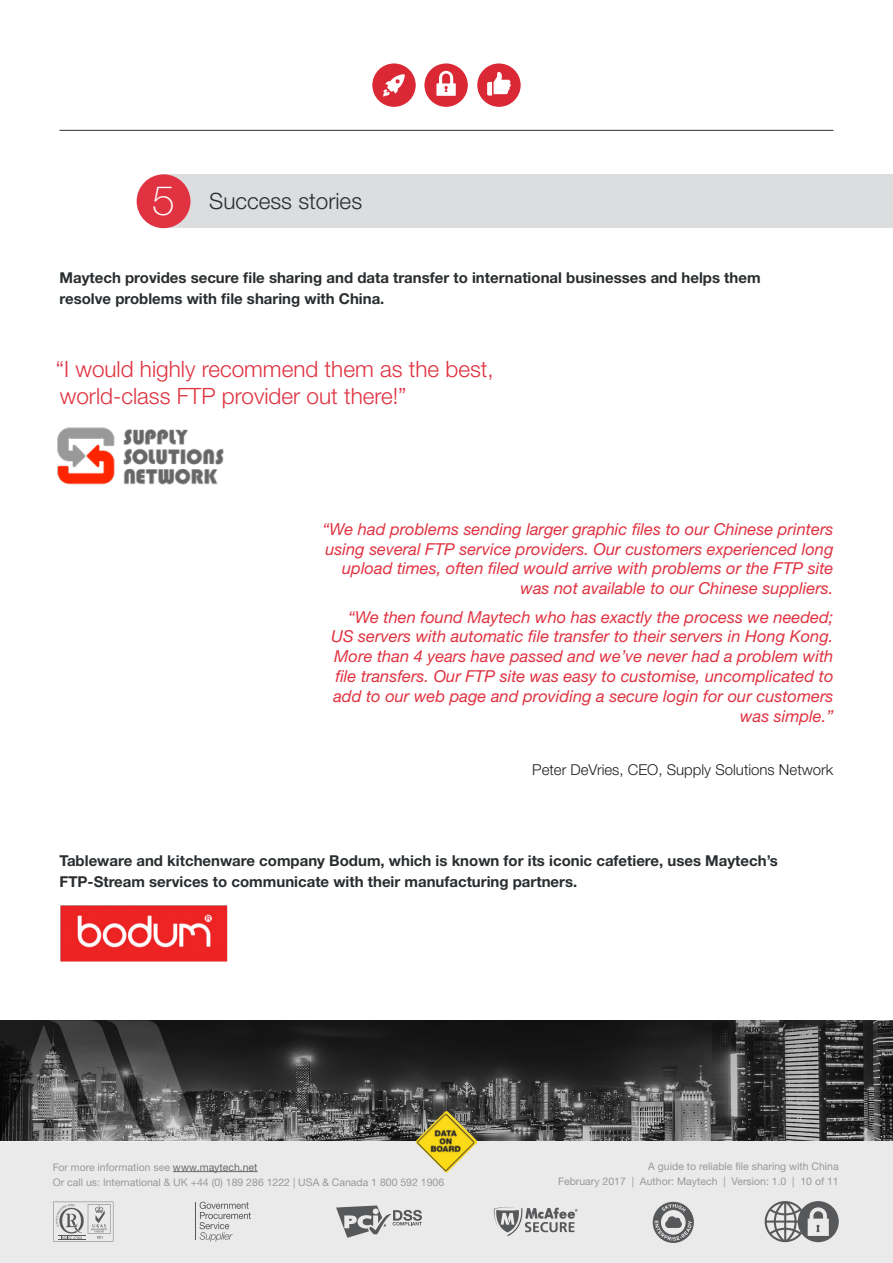
<style>
.page{position:relative;width:893px;height:1263px;background:#fff}
.page>*{position:absolute;margin:0;border:0;box-sizing:border-box;transform-origin:0 0}
.t1{font:100 40.95px "Helvetica Neue LT Pro";color:#fff}
.t2{font:300 22.5px/27px "Helvetica Neue LT Pro";color:#e03240}
.t3{font:300 22.5px "Helvetica Neue LT Pro";color:#292d2f}
.t4{font:italic 16.5px/19.8px "Helvetica Neue LT Pro";color:#e03240;text-align:right}
.t5{font:700 15px/21px "Helvetica Neue LT Pro";color:#292d2f}
.t6{font:300 15px "Helvetica Neue LT Pro";color:#231f20}
.t7{font:10.5px/15px "Helvetica Neue LTCYR";color:#97999c}
.MAIN_SECTION_HEADER{font:10.5px "Helvetica Neue LT Pro";color:#97999c}
.s1{color:#69686a}
</style>
<div class="page">
<img style="left:211px;top:1020px;width:682px;height:122px">
<div style="left:0;top:1142px;width:893px;height:121px;background:#eaeaeb"></div>
<hr style="left:173px;top:1171px;width:85px;height:1px;background:#69686a">
<svg style="left:765px;top:1201px;width:74px;height:41px"></svg>
<svg style="left:653px;top:1202px;width:41px;height:41px"></svg>
<hr style="left:195px;top:1202px;width:1px;height:37px;background:#57585a">
<svg style="left:200px;top:1202px;width:51px;height:39px"></svg>
<svg style="left:53px;top:1202px;width:60px;height:39px"></svg>
<svg style="left:336px;top:1205px;width:86px;height:33px"></svg>
<svg style="left:494px;top:1207px;width:84px;height:29px"></svg>
<img style="left:415px;top:1111px;width:63px;height:62px">
<hr style="left:60px;top:130px;width:773px;height:1px;background:#292d2f">
<div style="left:372px;top:63px;width:44px;height:44px;background:#da2835;border-radius:50%"></div>
<svg style="left:383px;top:74px;width:22px;height:23px"></svg>
<div style="left:424px;top:63px;width:44px;height:44px;background:#da2835;border-radius:50%"></div>
<div style="left:477px;top:63px;width:44px;height:44px;background:#da2835;border-radius:50%"></div>
<svg style="left:436px;top:71px;width:20px;height:25px"></svg>
<svg style="left:487px;top:72px;width:24px;height:24px"></svg>
<svg style="left:0;top:1020px;width:211px;height:122px;background:#4c4c4c"></svg>
<div style="left:164px;top:174px;width:729px;height:54px;background:#dcdddf"></div>
<div style="left:137px;top:174px;width:53px;height:54px;background:#e03240;border-radius:50%"></div>
<img style="left:58px;top:427px;width:165px;height:58px">
<img style="left:60px;top:905px;width:168px;height:56px">
<p class="t1" style="left:152px;top:177px;width:24px">5</p>
<p class="t3" style="left:209px;top:188px;width:154px">Success stories</p>
<p class="t5" style="left:60px;top:266px;width:703px">Maytech provides secure file sharing and data transfer to international businesses and helps them resolve problems with file sharing with China.</p>
<p class="t2" style="left:56px;top:355px;width:439px">“I would highly recommend them as the best, world-class FTP provider out there!”</p>
<p class="t4" style="left:322px;top:519px;width:512px">“We had problems sending larger graphic files to our Chinese printers using several FTP service providers. Our customers experienced long upload times, often filed would arrive with problems or the FTP site was not available to our Chinese suppliers.</p>
<p class="t4" style="left:331px;top:606px;width:504px">“We then found Maytech who has exactly the process we needed; US servers with automatic file transfer to their servers in Hong Kong.<br>More than 4 years have passed and we’ve never had a problem with file transfers. Our FTP site was easy to customise, uncomplicated to add to our web page and providing a secure login for our customers was simple.”</p>
<p class="t6" style="left:532px;top:760px;width:303px">Peter DeVries, CEO, Supply Solutions Network</p>
<p class="t5" style="left:60px;top:850px;width:720px">Tableware and kitchenware company Bodum, which is known for its iconic cafetiere, uses Maytech’s<br>FTP-Stream services to communicate with their manufacturing partners.</p>
<p class="t7" style="left:53px;top:1159px;width:393px">For more information see <span class="s1">www.maytech.net<br></span>Or call us: International &amp; UK +44 (0) 189 286 1222 | USA &amp; Canada 1 800 592 1906</p>
<p class="MAIN_SECTION_HEADER" style="left:648px;top:1160px;width:192px">A guide to reliable file sharing with China</p>
<p class="MAIN_SECTION_HEADER" style="left:558px;top:1175px;width:282px">February 2017 | Author: Maytech | Version: 1.0 | 10 of 11</p>
</div>
